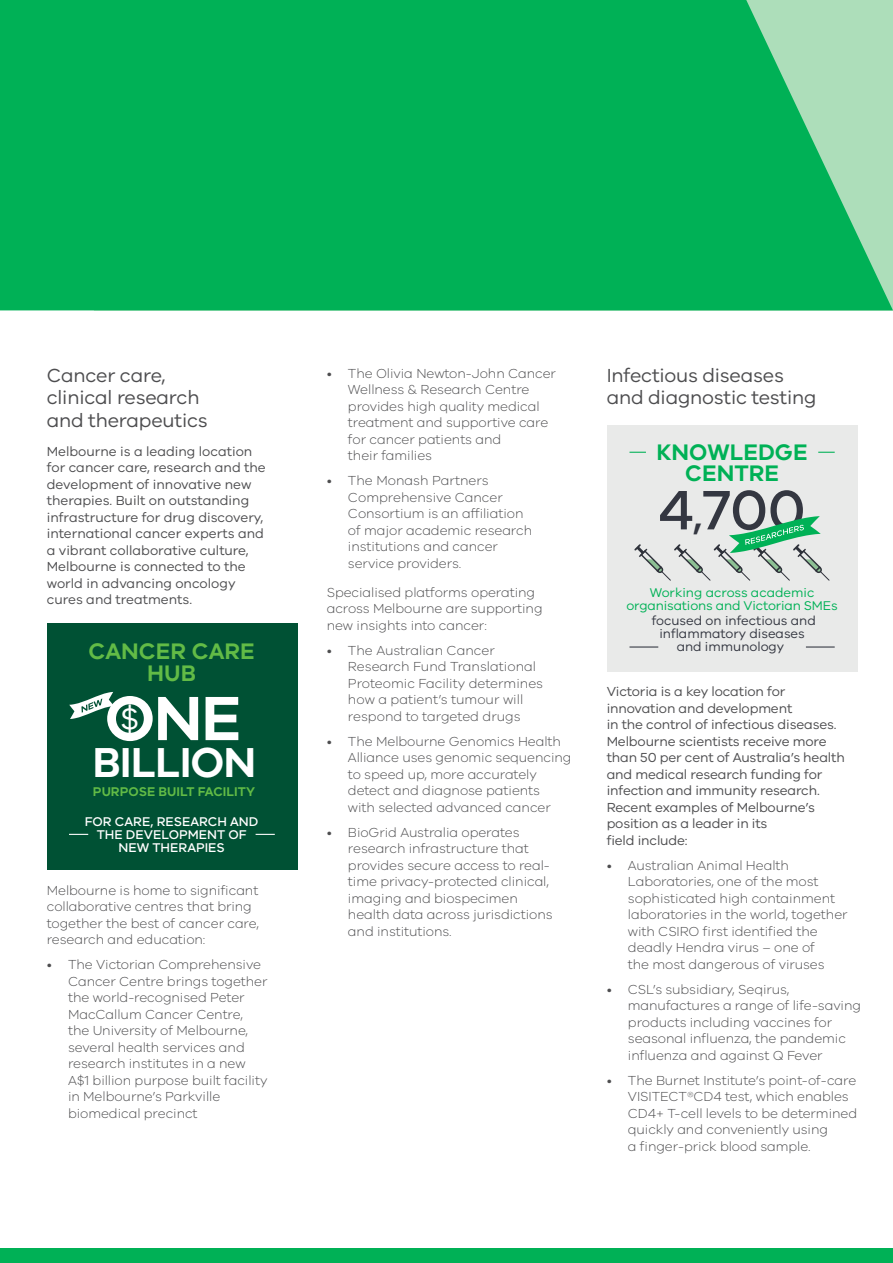
<style>
.page{position:relative;width:893px;height:1263px;background:#fff}
.page>*{position:absolute;margin:0;border:0;box-sizing:border-box;transform-origin:0 0}
.t1{font:600 64.5px "VIC";color:#fff}
.t2{font:500 57.3px "VIC";color:#343741}
.t3{font:600 43.2px "VIC";letter-spacing:-.025em;color:#fff}
.t4{font:33.15px "VIC";color:#fff}
.t5{font:600 23.25px/20.2px "VIC";color:#00b156;text-align:center}
.t6{font:600 23.25px/21.8px "VIC";color:#62bb46;text-align:center}
.t7{font:19.5px/22.5px "VIC";letter-spacing:-.01em;color:#4d4d4f}
.t8{font:300 13.5px/16.5px "VIC";letter-spacing:-.005em;color:#4d4d4f}
.t9{font:13.5px/16.5px "VIC";letter-spacing:-.01em;color:#4d4d4f}
.t10{font:13.05px/13px "VIC";color:#343741;text-align:center}
.t11{font:13.05px/13px "VIC";letter-spacing:-.01em;color:#00b156;text-align:center}
.t12{font:500 13.05px/13px "VIC";color:#fff;text-align:center}
.t13{font:600 13.05px "VIC";color:#62bb46}
.s1{font-size:40.65px}
</style>
<div class="page">
<svg style="left:0;top:0;width:893px;height:310px;background:#0eb45e"></svg>
<div style="left:47px;top:623px;width:251px;height:246px;background:#005134"></div>
<svg style="left:69px;top:834px;width:19px;height:1px"></svg>
<svg style="left:256px;top:834px;width:19px;height:1px"></svg>
<svg style="left:69px;top:692px;width:45px;height:27px"></svg>
<div style="left:607px;top:425px;width:250px;height:246px;background:#e9eae9"></div>
<svg style="left:629px;top:452px;width:17px;height:1px"></svg>
<svg style="left:818px;top:452px;width:17px;height:1px"></svg>
<svg style="left:629px;top:646px;width:29px;height:1px"></svg>
<svg style="left:806px;top:646px;width:29px;height:1px"></svg>
<svg style="left:634px;top:516px;width:195px;height:65px"></svg>
<div style="left:0;top:1248px;width:893px;height:15px;background:#00b156"></div>
<h3 class="t7" style="left:47px;top:363px;width:162px">Cancer care, clinical research and therapeutics</h3>
<p class="t9" style="left:47px;top:443px;width:221px">Melbourne is a leading location for cancer care, research and the development of innovative new therapies. Built on outstanding infrastructure for drug discovery, international cancer experts and a vibrant collaborative culture,<br>Melbourne is connected to the world in advancing oncology cures and treatments.</p>
<h3 class="t6" style="left:88px;top:640px;width:168px">CANCER CARE<br>HUB</h3>
<h1 class="t1" style="left:105px;top:679px;width:139px">ONE</h1>
<h3 class="t3" style="left:93px;top:736px;width:165px">BILLION</h3>
<p class="t13" style="left:93px;top:783px;width:164px">PURPOSE BUILT FACILITY</p>
<h3 class="t4" style="left:120px;top:699px;width:21px">$</h3>
<p class="t12" style="left:85px;top:814px;width:175px">FOR CARE, RESEARCH AND<br>THE DEVELOPMENT OF<br>NEW THERAPIES</p>
<p class="t8" style="left:47px;top:881px;width:214px">Melbourne is home to significant collaborative centres that bring together the best of cancer care, research and education:</p>
<p class="t8" style="left:68px;top:956px;width:201px;text-indent:-21px">• The Victorian Comprehensive<br>Cancer Centre brings together the world-recognised Peter<br>MacCallum Cancer Centre,<br>the University of Melbourne, several health services and research institutes in a new<br>A$1 billion purpose built facility in Melbourne’s Parkville biomedical precinct</p>
<p class="t8" style="left:348px;top:364px;width:210px;text-indent:-21px">• The Olivia Newton-John Cancer<br>Wellness &amp; Research Centre provides high quality medical treatment and supportive care for cancer patients and<br>their families</p>
<p class="t8" style="left:348px;top:472px;width:186px;text-indent:-21px">• The Monash Partners<br>Comprehensive Cancer<br>Consortium is an affiliation of major academic research institutions and cancer service providers.</p>
<p class="t8" style="left:327px;top:583px;width:217px">Specialised platforms operating across Melbourne are supporting new insights into cancer:</p>
<p class="t8" style="left:348px;top:641px;width:197px;text-indent:-21px">• The Australian Cancer<br>Research Fund Translational<br>Proteomic Facility determines how a patient’s tumour will respond to targeted drugs</p>
<p class="t8" style="left:348px;top:732px;width:225px;text-indent:-21px">• The Melbourne Genomics Health<br>Alliance uses genomic sequencing to speed up, more accurately detect and diagnose patients<br>with selected advanced cancer</p>
<p class="t8" style="left:348px;top:823px;width:206px;text-indent:-21px">• BioGrid Australia operates research infrastructure that provides secure access to real&shy;time privacy-protected clinical, imaging and biospecimen health data across jurisdictions and institutions.</p>
<h3 class="t7" style="left:607px;top:363px;width:211px">Infectious diseases and diagnostic testing</h3>
<h3 class="t5" style="left:656px;top:442px;width:153px">KNOWLEDGE<br>CENTRE</h3>
<h2 class="t2" style="left:658px;top:476px;width:149px">4<span class="s1">,</span>700</h2>
<p class="t11" style="left:626px;top:586px;width:213px">Working across academic organisations and Victorian SMEs</p>
<p class="t10" style="left:652px;top:613px;width:166px">focused on infectious and inflammatory diseases and immunology</p>
<p class="t9" style="left:607px;top:683px;width:240px">Victoria is a key location for innovation and development<br>in the control of infectious diseases.<br>Melbourne scientists receive more than 50 per cent of Australia’s health and medical research funding for infection and immunity research.<br>Recent examples of Melbourne’s position as a leader in its<br>field include:</p>
<p class="t8" style="left:628px;top:857px;width:221px;text-indent:-21px">• Australian Animal Health<br>Laboratories, one of the most sophisticated high containment laboratories in the world, together with CSIRO first identified the deadly Hendra virus – one of<br>the most dangerous of viruses</p>
<p class="t8" style="left:628px;top:981px;width:235px;text-indent:-21px">• CSL’s subsidiary, Seqirus, manufactures a range of life-saving products including vaccines for seasonal influenza, the pandemic influenza and against Q Fever</p>
<p class="t8" style="left:628px;top:1071px;width:231px;text-indent:-21px">• The Burnet Institute’s point-of-care VISITECT®CD4 test, which enables CD4+ T-cell levels to be determined quickly and conveniently using<br>a finger-prick blood sample.</p>
</div>
